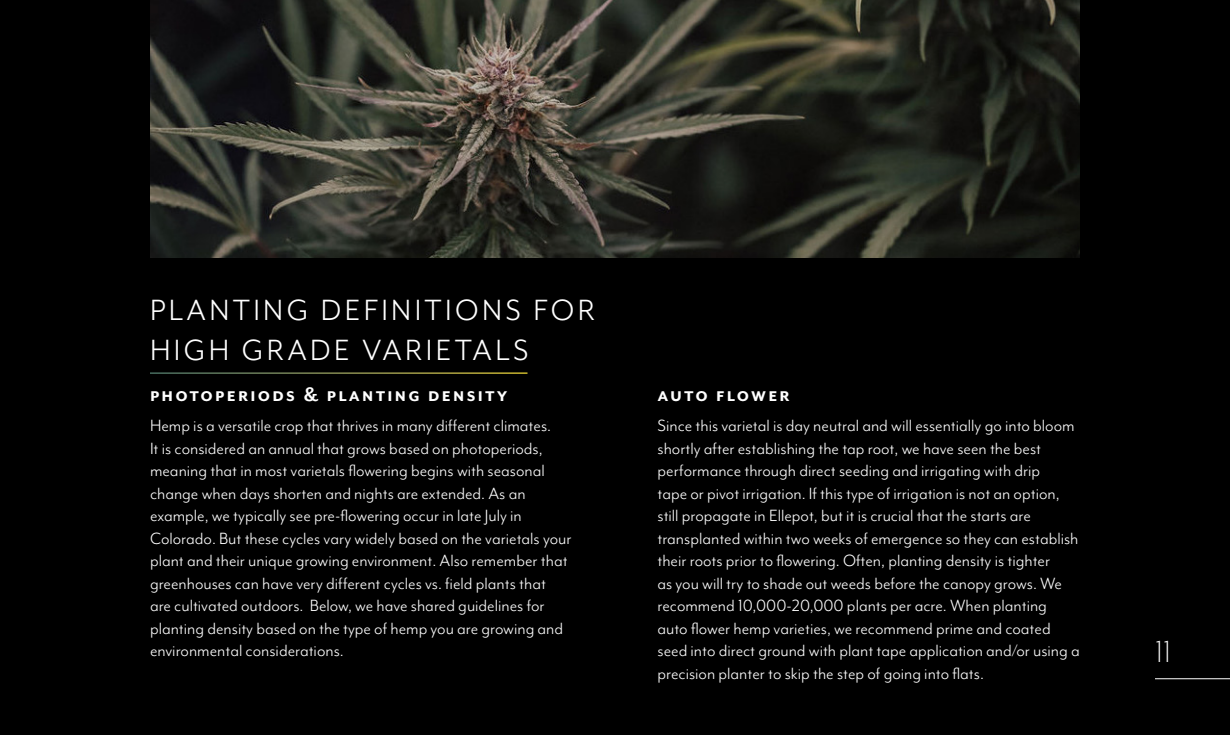
<style>
.page{position:relative;width:1230px;height:735px;background:#000}
.page>*{position:absolute;margin:0;border:0;box-sizing:border-box;transform-origin:0 0}
.t1{font:300 35px "Mr Eaves Mod OT";color:#fff}
.t2{font:33.75px/40.5px "Mr Eaves Mod OT";letter-spacing:.1em;color:#fff}
.Paragraph_Style_1{font:700 22.5px "Mr Eaves Mod OT";letter-spacing:.1em;color:#fff}
.t3{font:18.75px/22.5px "Mr Eaves Mod OT";color:#fff}
</style>
<div class="page">
<hr style="left:1155px;top:678px;width:75px;height:1px;background:#fff">
<img style="left:150px;top:0;width:930px;height:258px">
<hr style="left:150px;top:372px;width:378px;height:2px;background:#fff">
<p class="t2" style="left:150px;top:290px;width:446px">PLANTING DEFINITIONS FOR<br>HIGH GRADE VARIETALS</p>
<p class="Paragraph_Style_1" style="left:150px;top:382px;width:359px">photoperiods &amp; planting density</p>
<p class="t3" style="left:150px;top:415px;width:423px">Hemp is a versatile crop that thrives in many different climates.<br>It is considered an annual that grows based on photoperiods, meaning that in most varietals flowering begins with seasonal change when days shorten and nights are extended. As an example, we typically see pre-flowering occur in late July in Colorado. But these cycles vary widely based on the varietals your plant and their unique growing environment. Also remember that greenhouses can have very different cycles vs. field plants that are cultivated outdoors. Below, we have shared guidelines for planting density based on the type of hemp you are growing and environmental considerations.</p>
<p class="Paragraph_Style_1" style="left:658px;top:382px;width:134px">auto flower</p>
<p class="t3" style="left:658px;top:415px;width:424px">Since this varietal is day neutral and will essentially go into bloom shortly after establishing the tap root, we have seen the best performance through direct seeding and irrigating with drip<br>tape or pivot irrigation. If this type of irrigation is not an option, still propagate in Ellepot, but it is crucial that the starts are transplanted within two weeks of emergence so they can establish their roots prior to flowering. Often, planting density is tighter<br>as you will try to shade out weeds before the canopy grows. We recommend 10,000-20,000 plants per acre. When planting auto flower hemp varieties, we recommend prime and coated seed into direct ground with plant tape application and/or using a precision planter to skip the step of going into flats.</p>
<p class="t1" style="left:1155px;top:632px;width:18px">11</p>
</div>
